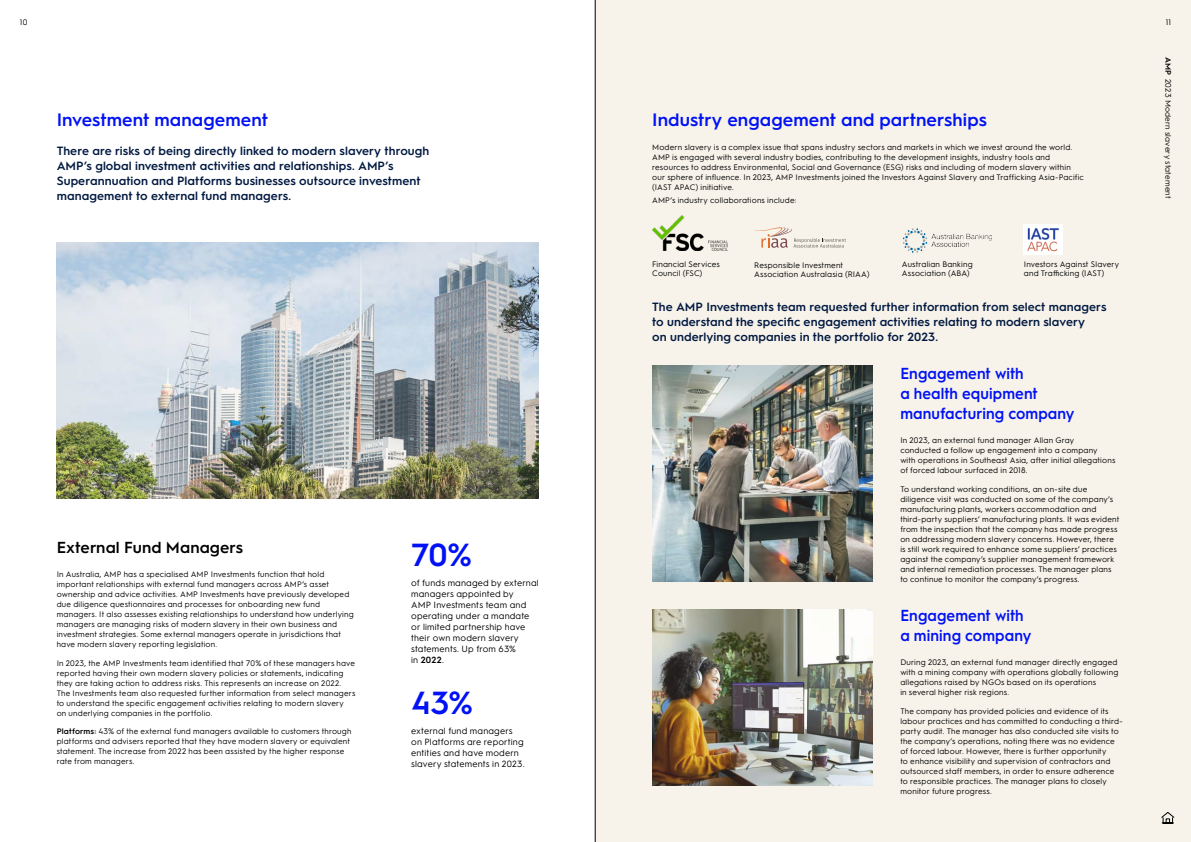
<style>
.page{position:relative;width:1191px;height:842px;background:#fff}
.page>*{position:absolute;margin:0;border:0;box-sizing:border-box;transform-origin:0 0}
.t1{font:600 32px "Hurme Geometric Sans 1";color:#0011f5}
.t2{font:600 18px "Hurme Geometric Sans 1";letter-spacing:.005em;color:#0011f5}
.t3{font:600 16px/20px "Hurme Geometric Sans 1";letter-spacing:.005em;color:#0011f5;scale:.93 1}
.t4{font:600 16px "Hurme Geometric Sans 1";letter-spacing:.005em;color:#000}
.t5{font:600 12px/15px "Hurme Geometric Sans 1";letter-spacing:.005em;color:#001840}
.t6{font:9px/11px "Hurme Geometric Sans 1";letter-spacing:.02em;color:#000}
.t7{font:8px/10px "Hurme Geometric Sans 1";letter-spacing:.02em;color:#000}
.s1{font-weight:600}
</style>
<div class="page">
<div style="left:595px;top:0;width:596px;height:842px;background:#f7f3ea"></div>
<img style="left:652px;top:610px;width:220px;height:175px">
<img style="left:652px;top:365px;width:220px;height:217px">
<img style="left:57px;top:243px;width:482px;height:256px">
<img style="left:652px;top:215px;width:75px;height:35px">
<svg style="left:754px;top:227px;width:92px;height:21px"></svg>
<img style="left:904px;top:228px;width:79px;height:11px">
<img style="left:1023px;top:225px;width:39px;height:29px">
<hr style="left:595px;top:0;width:1px;height:842px;background:#000">
<svg style="left:1161px;top:812px;width:13px;height:11px"></svg>
<p class="t7" style="left:20px;top:17px;width:9px">10</p>
<p class="t7" style="left:1165px;top:17px;width:7px">11</p>
<p class="t7" style="left:1173px;top:57px;width:143px;rotate:90deg"><span class="s1">AMP</span> 2023 Modern slavery statement</p>
<h2 class="t2" style="left:652px;top:107px;width:336px">Industry engagement and partnerships</h2>
<p class="t7" style="left:652px;top:142px;width:433px">Modern slavery is a complex issue that spans industry sectors and markets in which we invest around the world.<br>AMP is engaged with several industry bodies, contributing to the development insights, industry tools and resources to address Environmental, Social and Governance (ESG) risks and including of modern slavery within our sphere of influence. In 2023, AMP Investments joined the Investors Against Slavery and Trafficking Asia-Pacific (IAST APAC) initiative.</p>
<p class="t7" style="left:652px;top:195px;width:146px">AMP’s industry collaborations include:</p>
<h2 class="t2" style="left:57px;top:107px;width:213px">Investment management</h2>
<h3 class="t5" style="left:57px;top:143px;width:374px">There are risks of being directly linked to modern slavery through AMP’s global investment activities and relationships. AMP’s Superannuation and Platforms businesses outsource investment management to external fund managers.</h3>
<h3 class="t4" style="left:57px;top:536px;width:188px">External Fund Managers</h3>
<p class="t7" style="left:57px;top:569px;width:298px">In Australia, AMP has a specialised AMP Investments function that hold important relationships with external fund managers across AMP’s asset ownership and advice activities. AMP Investments have previously developed due diligence questionnaires and processes for onboarding new fund managers. It also assesses existing relationships to understand how underlying managers are managing risks of modern slavery in their own business and investment strategies. Some external managers operate in jurisdictions that have modern slavery reporting legislation.</p>
<p class="t7" style="left:57px;top:657px;width:300px">In 2023, the AMP Investments team identified that 70% of these managers have reported having their own modern slavery policies or statements, indicating they are taking action to address risks. This represents an increase on 2022.<br>The Investments team also requested further information from select managers to understand the specific engagement activities relating to modern slavery on underlying companies in the portfolio.</p>
<p class="t7" style="left:57px;top:726px;width:296px"><span class="s1">Platforms:</span> 43% of the external fund managers available to customers through platforms and advisers reported that they have modern slavery or equivalent statement. The increase from 2022 has been assisted by the higher response rate from managers.</p>
<h1 class="t1" style="left:411px;top:532px;width:62px">70%</h1>
<p class="t6" style="left:411px;top:577px;width:129px">of funds managed by external managers appointed by<br>AMP Investments team and operating under a mandate or limited partnership have their own modern slavery statements. Up from 63%<br>in <span class="s1">2022</span>.</p>
<h1 class="t1" style="left:411px;top:680px;width:63px">43%</h1>
<p class="t6" style="left:411px;top:725px;width:115px">external fund managers on Platforms are reporting entities and have modern slavery statements in 2023.</p>
<p class="t7" style="left:652px;top:259px;width:69px;line-height:9px">Financial Services<br>Council (FSC)</p>
<p class="t7" style="left:754px;top:260px;width:117px;line-height:9px">Responsible Investment<br>Association Australasia (RIAA)</p>
<p class="t7" style="left:902px;top:259px;width:72px;line-height:9px">Australian Banking<br>Association (ABA)</p>
<p class="t7" style="left:1023px;top:259px;width:97px;line-height:9px">Investors Against Slavery and Trafficking (IAST)</p>
<h3 class="t5" style="left:652px;top:298px;width:456px">The AMP Investments team requested further information from select managers to understand the specific engagement activities relating to modern slavery<br>on underlying companies in the portfolio for 2023.</h3>
<h3 class="t3" style="left:900px;top:362px;width:189px">Engagement with<br>a health equipment manufacturing company</h3>
<p class="t7" style="left:900px;top:435px;width:216px">In 2023, an external fund manager Allan Gray conducted a follow up engagement into a company<br>with operations in Southeast Asia, after initial allegations of forced labour surfaced in 2018.</p>
<p class="t7" style="left:900px;top:483px;width:220px">To understand working conditions, an on-site due diligence visit was conducted on some of the company’s manufacturing plants, workers accommodation and third-party suppliers’ manufacturing plants. It was evident from the inspection that the company has made progress on addressing modern slavery concerns. However, there is still work required to enhance some suppliers’ practices against the company’s supplier management framework and internal remediation processes. The manager plans to continue to monitor the company’s progress.</p>
<h3 class="t3" style="left:900px;top:604px;width:142px">Engagement with a mining company</h3>
<p class="t7" style="left:900px;top:657px;width:220px">During 2023, an external fund manager directly engaged with a mining company with operations globally following allegations raised by NGOs based on its operations<br>in several higher risk regions.</p>
<p class="t7" style="left:900px;top:705px;width:224px">The company has provided policies and evidence of its labour practices and has committed to conducting a third&shy;party audit. The manager has also conducted site visits to the company’s operations, noting there was no evidence of forced labour. However, there is further opportunity<br>to enhance visibility and supervision of contractors and outsourced staff members, in order to ensure adherence to responsible practices. The manager plans to closely monitor future progress.</p>
</div>
